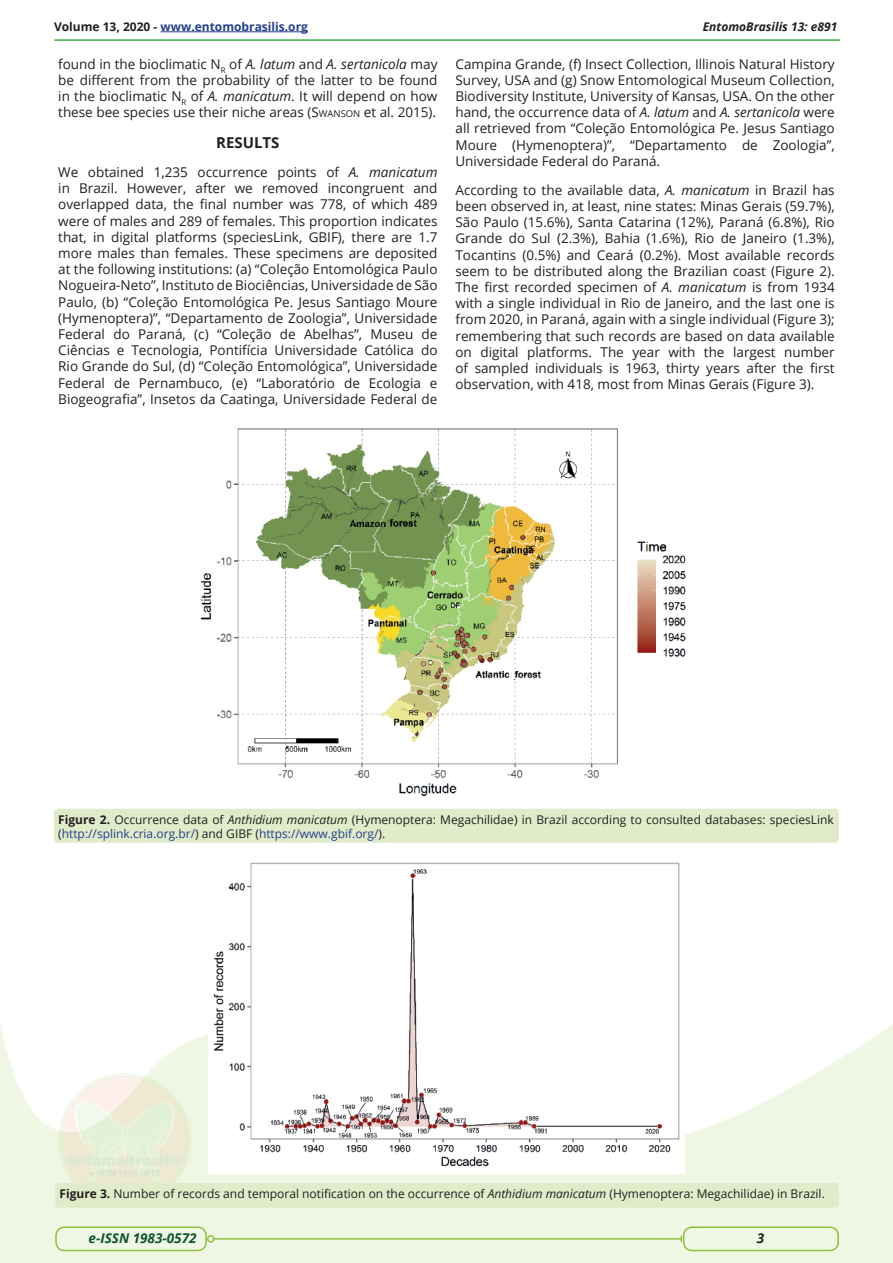
<style>
.page{position:relative;width:893px;height:1263px;background:#fff}
.page>*{position:absolute;margin:0;border:0;box-sizing:border-box;transform-origin:0 0}
.t1{font:700 15px "Open Sans";color:#231f20}
.t2{font:13.5px/16.2px "Open Sans";color:#231f20;text-align:justify}
.t3{font:italic 700 13.5px "Open Sans";color:#0d552a}
.t4{font:italic 700 13.5px "Open Sans";color:#231f20}
.t5{font:12px/14.4px "Open Sans";color:#231f20}
.t6{font:700 12px "Open Sans";color:#253f8e}
.t7{font:italic 700 12px "Open Sans";color:#231f20}
.s1{color:#231f20}
.s2{font-style:italic}
.s3{font-style:inherit}
.s4{font-size:9.45px}
.s5{font-weight:700}
.s6{color:#253f8e}
</style>
<div class="page">
<img style="left:0;top:1021px;width:893px;height:242px">
<div style="left:55px;top:1226px;width:152px;height:25px;border:2px solid #90bf3e;border-radius:9px"></div>
<div style="left:683px;top:1226px;width:156px;height:25px;border:2px solid #90bf3e;border-radius:9px"></div>
<hr style="left:214px;top:1238px;width:467px;height:1px;background:#90bf3e">
<div style="left:207px;top:1235px;width:7px;height:7px;border:2px solid #90bf3e;border-radius:50%"></div>
<hr style="left:161px;top:32px;width:147px;height:1px;background:#253f8e">
<hr style="left:55px;top:39px;width:785px;height:2px;background:#40ae49">
<img style="left:58px;top:1073px;width:133px;height:110px">
<div style="left:55px;top:1183px;width:784px;height:25px;background:#dfebc9;border-radius:4px"></div>
<img style="left:209px;top:862px;width:475px;height:311px">
<img style="left:200px;top:428px;width:486px;height:369px">
<div style="left:54px;top:809px;width:785px;height:34px;background:#dfebc9;border-radius:4px"></div>
<p class="t6" style="left:54px;top:18px;width:255px"><span class="s1">Volume 13, 2020 -</span> www.entomobrasilis.org</p>
<p class="t7" style="left:703px;top:18px;width:136px">EntomoBrasilis 13: e891</p>
<p class="t2" style="left:58px;top:55px;width:381px">found in the bioclimatic N<sub>R</sub> of <span class="s2">A. latum</span> and <span class="s2">A. sertanicola</span> may be different from the probability of the latter to be found in the bioclimatic N<sub>R</sub> of <span class="s2">A. manicatum</span>. It will depend on how these bee species use their niche areas (<span class="s3">S</span><span class="s4">WANSON</span> et al. 2015).</p>
<p class="t1" style="left:216px;top:132px;width:65px">RESULTS</p>
<p class="t2" style="left:58px;top:164px;width:381px">We obtained 1,235 occurrence points of <span class="s2">A. manicatum </span>in Brazil. However, after we removed incongruent and overlapped data, the final number was 778, of which 489 were of males and 289 of females. This proportion indicates that, in digital platforms (speciesLink, GBIF), there are 1.7 more males than females. These specimens are deposited at the following institutions: (a) “Coleção Entomológica Paulo Nogueira-Neto”, Instituto de Biociências, Universidade de São Paulo, (b) “Coleção Entomológica Pe. Jesus Santiago Moure (Hymenoptera)”, “Departamento de Zoologia”, Universidade Federal do Paraná, (c) “Coleção de Abelhas”, Museu de Ciências e Tecnologia, Pontifícia Universidade Católica do Rio Grande do Sul, (d) “Coleção Entomológica”, Universidade Federal de Pernambuco, (e) “Laboratório de Ecologia e Biogeografia”, Insetos da Caatinga, Universidade Federal de</p>
<p class="t2" style="left:455px;top:55px;width:381px">Campina Grande, (f) Insect Collection, Illinois Natural History Survey, USA and (g) Snow Entomological Museum Collection, Biodiversity Institute, University of Kansas, USA. On the other hand, the occurrence data of <span class="s2">A. latum</span> and <span class="s2">A. sertanicola</span> were all retrieved from “Coleção Entomológica Pe. Jesus Santiago Moure (Hymenoptera)”, “Departamento de Zoologia”, Universidade Federal do Paraná.</p>
<p class="t2" style="left:455px;top:181px;width:381px">According to the available data, <span class="s2">A. manicatum</span> in Brazil has been observed in, at least, nine states: Minas Gerais (59.7%), São Paulo (15.6%), Santa Catarina (12%), Paraná (6.8%), Rio Grande do Sul (2.3%), Bahia (1.6%), Rio de Janeiro (1.3%), Tocantins (0.5%) and Ceará (0.2%). Most available records seem to be distributed along the Brazilian coast (Figure 2).<br>The first recorded specimen of <span class="s2">A. manicatum</span> is from 1934 with a single individual in Rio de Janeiro, and the last one is from 2020, in Paraná, again with a single individual (Figure 3); remembering that such records are based on data available on digital platforms. The year with the largest number of sampled individuals is 1963, thirty years after the first observation, with 418, most from Minas Gerais (Figure 3).</p>
<p class="t5" style="left:58px;top:812px;width:777px"><span class="s5">Figure 2.</span> Occurrence data of <span class="s2">Anthidium manicatum</span> (Hymenoptera: Megachilidae) in Brazil according to consulted databases: speciesLink (<span class="s6">http://splink.cria.org.br/</span>) and GIBF (<span class="s6">https://www.gbif.org/</span>).</p>
<p class="t5" style="left:60px;top:1186px;width:767px"><span class="s5">Figure 3.</span> Number of records and temporal notification on the occurrence of <span class="s2">Anthidium manicatum</span> (Hymenoptera: Megachilidae) in Brazil.</p>
<p class="t3" style="left:89px;top:1228px;width:110px">e-ISSN 1983-0572</p>
<p class="t4" style="left:757px;top:1228px;width:9px">3</p>
</div>
